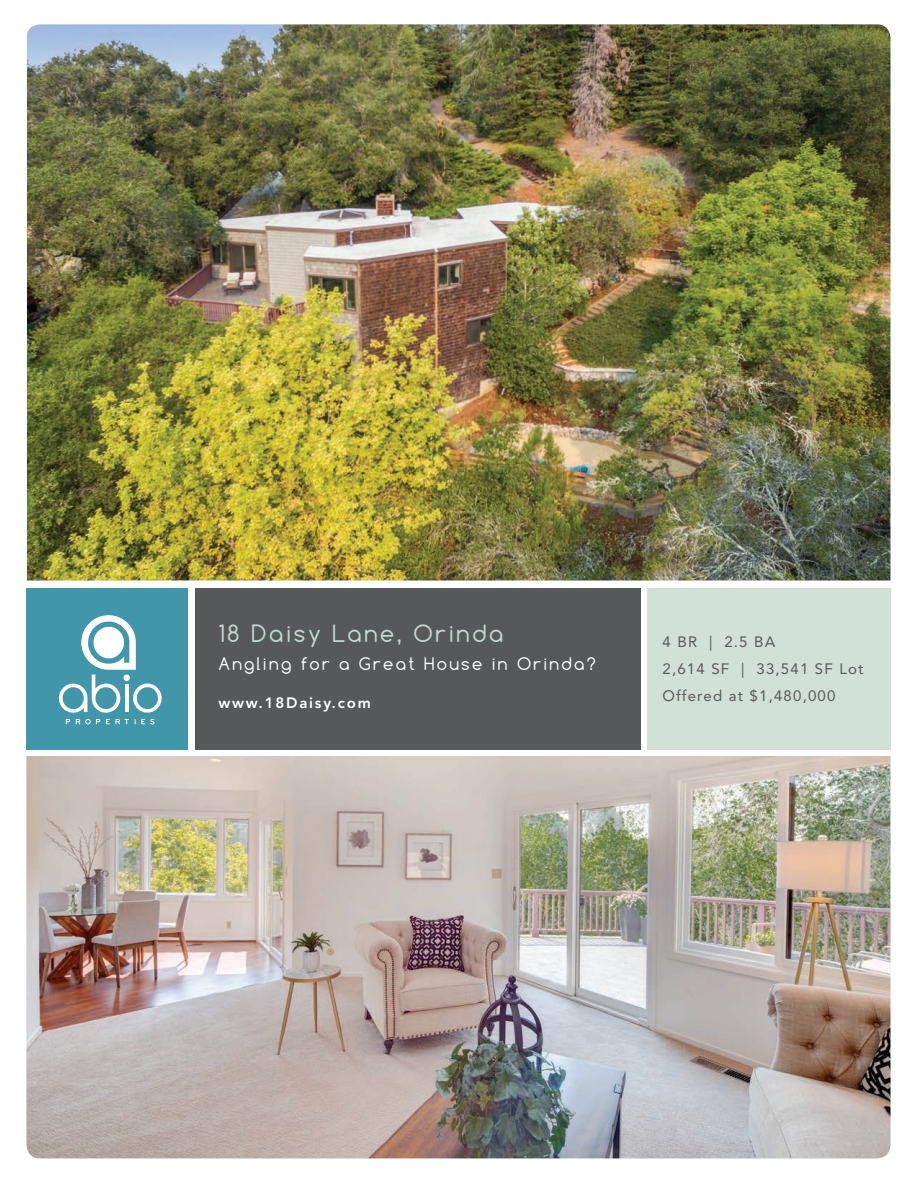
<style>
.page{position:relative;width:918px;height:1188px;background:#fff}
.page>*{position:absolute;margin:0;border:0;box-sizing:border-box;transform-origin:0 0}
.t1{font:22.5px "Comfortaa";letter-spacing:.12em;color:#c4d9ce}
.t2{font:16.5px "Comfortaa";letter-spacing:.14em;color:#fff}
.t3{font:15px/27px "Avenir LT Std";letter-spacing:.08em;color:#57585a}
.t4{font:800 15px "Avenir LT Std";letter-spacing:.12em;color:#fff}
</style>
<div class="page">
<img style="left:26px;top:756px;width:864px;height:402px">
<img style="left:27px;top:24px;width:863px;height:556px">
<div style="left:26px;top:588px;width:162px;height:162px;background:#4296a9"></div>
<div style="left:195px;top:588px;width:446px;height:162px;background:#57585a"></div>
<div style="left:647px;top:588px;width:243px;height:162px;background:#d1e1d8"></div>
<svg style="left:59px;top:615px;width:103px;height:109px"></svg>
<h1 class="t1" style="left:218px;top:620px;width:286px">18 Daisy Lane, Orinda</h1>
<p class="t2" style="left:218px;top:654px;width:379px">Angling for a Great House in Orinda?</p>
<p class="t4" style="left:218px;top:694px;width:154px">www.18Daisy.com</p>
<p class="t3" style="left:662px;top:629px;width:202px">4 BR | 2.5 BA<br>2,614 SF | 33,541 SF Lot<br>Offered at $1,480,000</p>
</div>
